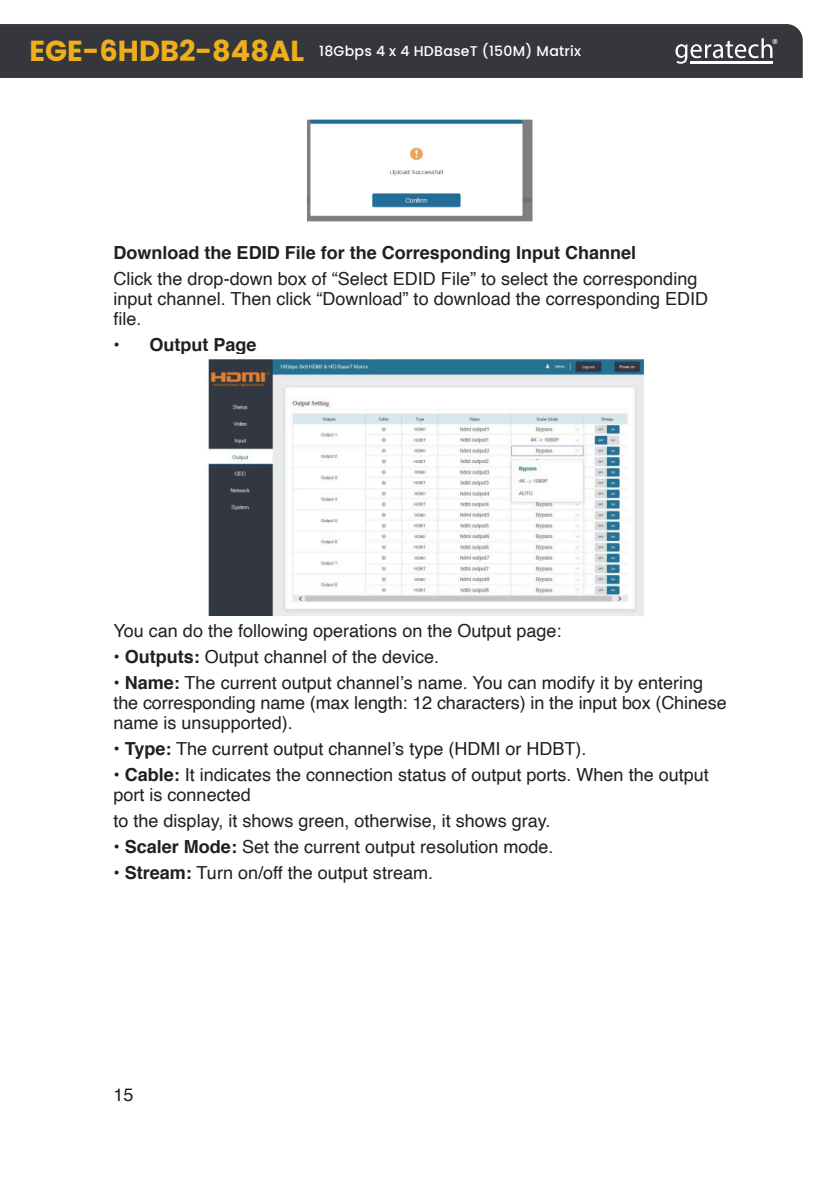
<style>
.page{position:relative;width:840px;height:1191px;background:#fff}
.page>*{position:absolute;margin:0;border:0;box-sizing:border-box;transform-origin:0 0}
.Paragraph{font:18px/20px "Helvetica";color:#231f20}
.Paragraph-2{font:700 18px "Helvetica";color:#231f20}
.t1{font:500 14.2px "Poppins";letter-spacing:.015em;color:#fff}
.s1{font-weight:700;font-size:29px;color:#eeaf1b}
.s2{font-weight:700}
</style>
<div class="page">
<div style="left:0;top:24px;width:802px;height:54px;background:#36373d"></div>
<svg style="left:675px;top:38px;width:102px;height:26px;background:#66666b"></svg>
<hr style="left:716px;top:61px;width:28px;height:3px;background:#fff">
<hr style="left:744px;top:61px;width:27px;height:3px;background:#fff">
<hr style="left:690px;top:61px;width:26px;height:3px;background:#fff">
<img style="left:307px;top:119px;width:226px;height:103px">
<img style="left:208px;top:359px;width:437px;height:257px">
<p class="t1" style="left:30px;top:42px;width:553px"><span class="s1">EGE-6HDB2-848AL</span> 18Gbps 4 x 4 HDBaseT (150M) Matrix</p>
<p class="Paragraph-2" style="left:113px;top:238px;width:524px">Download the EDID File for the Corresponding Input Channel</p>
<p class="Paragraph" style="left:113px;top:269px;width:595px">Click the drop-down box of “Select EDID File” to select the corresponding input channel. Then click “Download” to download the corresponding EDID file.</p>
<p class="Paragraph-2" style="left:113px;top:330px;width:145px">• Output Page</p>
<p class="Paragraph" style="left:113px;top:621px;width:449px">You can do the following operations on the Output page:</p>
<p class="Paragraph" style="left:113px;top:647px;width:327px">• <span class="s2">Outputs:</span> Output channel of the device.</p>
<p class="Paragraph" style="left:113px;top:673px;width:614px">• <span class="s2">Name:</span> The current output channel’s name. You can modify it by entering the corresponding name (max length: 12 characters) in the input box (Chinese name is unsupported).</p>
<p class="Paragraph" style="left:113px;top:739px;width:474px">• <span class="s2">Type:</span> The current output channel’s type (HDMI or HDBT).</p>
<p class="Paragraph" style="left:113px;top:765px;width:596px">• <span class="s2">Cable:</span> It indicates the connection status of output ports. When the output port is connected</p>
<p class="Paragraph" style="left:113px;top:811px;width:438px">to the display, it shows green, otherwise, it shows gray.</p>
<p class="Paragraph" style="left:113px;top:837px;width:441px">• <span class="s2">Scaler Mode:</span> Set the current output resolution mode.</p>
<p class="Paragraph" style="left:113px;top:863px;width:321px">• <span class="s2">Stream:</span> Turn on/off the output stream.</p>
<p class="Paragraph" style="left:113px;top:1085px;width:22px">15</p>
</div>
